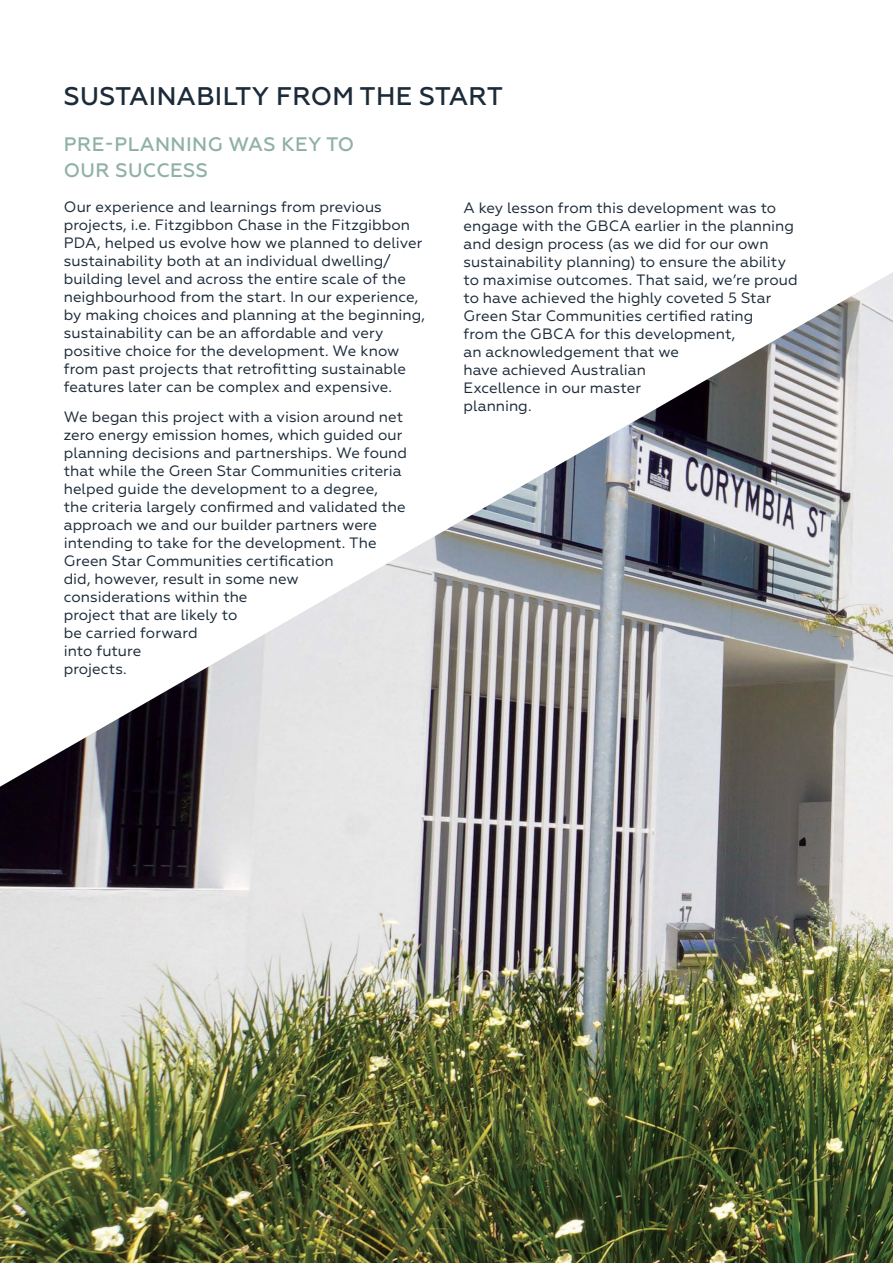
<style>
.page{position:relative;width:893px;height:1263px;background:#fff}
.page>*{position:absolute;margin:0;border:0;box-sizing:border-box;transform-origin:0 0}
.t1{font:500 25.5px "Geometria";letter-spacing:.01em;color:#1c2b39}
.t2{font:500 19.5px/25.5px "Geometria";letter-spacing:.02em;color:#90b1a7}
.t3{font:15px/18px "Geometria";color:#1c2b39}
</style>
<div class="page">
<img style="left:0;top:272px;width:893px;height:991px">
<p class="t1" style="left:64px;top:81px;width:441px">SUSTAINABILTY FROM THE START</p>
<p class="t2" style="left:64px;top:132px;width:292px">PRE-PLANNING WAS KEY TO<br>OUR SUCCESS</p>
<p class="t3" style="left:64px;top:198px;width:363px">Our experience and learnings from previous projects, i.e. Fitzgibbon Chase in the Fitzgibbon PDA, helped us evolve how we planned to deliver sustainability both at an individual dwelling/ building level and across the entire scale of the neighbourhood from the start. In our experience, by making choices and planning at the beginning, sustainability can be an affordable and very positive choice for the development. We know from past projects that retrofitting sustainable features later can be complex and expensive.</p>
<p class="t3" style="left:64px;top:408px;width:345px">We began this project with a vision around net zero energy emission homes, which guided our planning decisions and partnerships. We found that while the Green Star Communities criteria helped guide the development to a degree,<br>the criteria largely confirmed and validated the approach we and our builder partners were intending to take for the development. The Green Star Communities certification<br>did, however, result in some new considerations within the<br>project that are likely to<br>be carried forward<br>into future<br>projects.</p>
<p class="t3" style="left:463px;top:199px;width:336px">A key lesson from this development was to engage with the GBCA earlier in the planning and design process (as we did for our own sustainability planning) to ensure the ability to maximise outcomes. That said, we’re proud to have achieved the highly coveted 5 Star Green Star Communities certified rating<br>from the GBCA for this development,<br>an acknowledgement that we<br>have achieved Australian<br>Excellence in our master<br>planning.</p>
</div>
